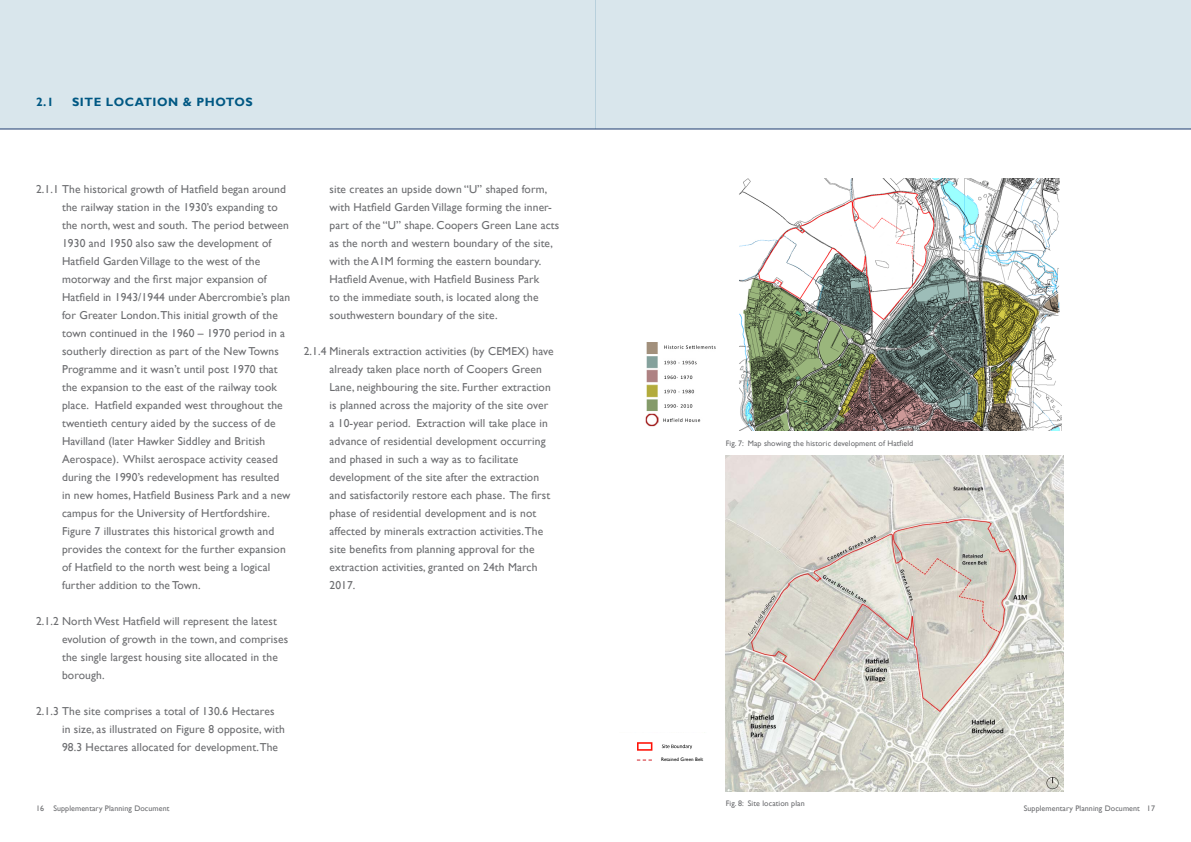
<style>
.page{position:relative;width:1191px;height:842px;background:#fff}
.page>*{position:absolute;margin:0;border:0;box-sizing:border-box;transform-origin:0 0}
.t1{font:700 12px "Gill Sans";letter-spacing:.05em;color:#005883}
.t2{font:11.5px/18px "Gill Sans";letter-spacing:.01em;color:#6c6d70}
.t3{font:8px "Gill Sans";letter-spacing:.01em;color:#6c6d70}
.t4{font:5px "Gill Sans";letter-spacing:.01em;color:#000}
</style>
<div class="page">
<div style="left:0;top:0;width:595px;height:129px;background:#d9e6ec"></div>
<div style="left:595px;top:0;width:596px;height:129px;background:#d9e6ec"></div>
<hr style="left:0;top:129px;width:1191px;height:1px;background:#1d3b6f">
<img style="left:725px;top:455px;width:338px;height:336px">
<img style="left:652px;top:742px;width:41px;height:9px">
<img style="left:637px;top:742px;width:15px;height:9px">
<img style="left:739px;top:178px;width:323px;height:252px">
<svg style="left:637px;top:759px;width:15px;height:1px"></svg>
<img style="left:645px;top:342px;width:71px;height:85px">
<p class="t1" style="left:36px;top:95px;width:19px">2.1</p>
<p class="t1" style="left:72px;top:95px;width:182px">SITE LOCATION &amp; PHOTOS</p>
<p class="t2" style="left:62px;top:181px;width:230px;text-indent:-26px">2.1.1 The historical growth of Hatfield began around the railway station in the 1930’s expanding to the north, west and south. The period between 1930 and 1950 also saw the development of Hatfield Garden Village to the west of the motorway and the first major expansion of Hatfield in 1943/1944 under Abercrombie’s plan for Greater London. This initial growth of the town continued in the 1960 – 1970 period in a southerly direction as part of the New Towns Programme and it wasn’t until post 1970 that the expansion to the east of the railway took place. Hatfield expanded west throughout the twentieth century aided by the success of de Havilland (later Hawker Siddley and British Aerospace). Whilst aerospace activity ceased during the 1990’s redevelopment has resulted in new homes, Hatfield Business Park and a new campus for the University of Hertfordshire.<br>Figure 7 illustrates this historical growth and provides the context for the further expansion of Hatfield to the north west being a logical further addition to the Town.</p>
<p class="t2" style="left:62px;top:613px;width:228px;text-indent:-26px">2.1.2 North West Hatfield will represent the latest evolution of growth in the town, and comprises the single largest housing site allocated in the borough.</p>
<p class="t2" style="left:62px;top:702px;width:224px;text-indent:-26px">2.1.3 The site comprises a total of 130.6 Hectares in size, as illustrated on Figure 8 opposite, with<br>98.3 Hectares allocated for development. The</p>
<p class="t2" style="left:329px;top:181px;width:231px">site creates an upside down “U” shaped form, with Hatfield Garden Village forming the inner&shy;part of the “U” shape. Coopers Green Lane acts as the north and western boundary of the site, with the A1M forming the eastern boundary.<br>Hatfield Avenue, with Hatfield Business Park<br>to the immediate south, is located along the southwestern boundary of the site.</p>
<p class="t2" style="left:329px;top:343px;width:225px;text-indent:-26px">2.1.4 Minerals extraction activities (by CEMEX) have already taken place north of Coopers Green Lane, neighbouring the site. Further extraction is planned across the majority of the site over a 10-year period. Extraction will take place in advance of residential development occurring and phased in such a way as to facilitate development of the site after the extraction and satisfactorily restore each phase. The first phase of residential development and is not affected by minerals extraction activities. The site benefits from planning approval for the extraction activities, granted on 24th March 2017.</p>
<p class="t3" style="left:725px;top:438px;width:189px">Fig. 7: Map showing the historic development of Hatfield</p>
<p class="t4" style="left:661px;top:757px;width:44px">Retained Green Belt</p>
<p class="t3" style="left:725px;top:799px;width:81px">Fig. 8: Site location plan</p>
<p class="t3" style="left:36px;top:804px;width:135px">16 Supplementary Planning Document</p>
<p class="t3" style="left:1023px;top:804px;width:133px">Supplementary Planning Document 17</p>
</div>
